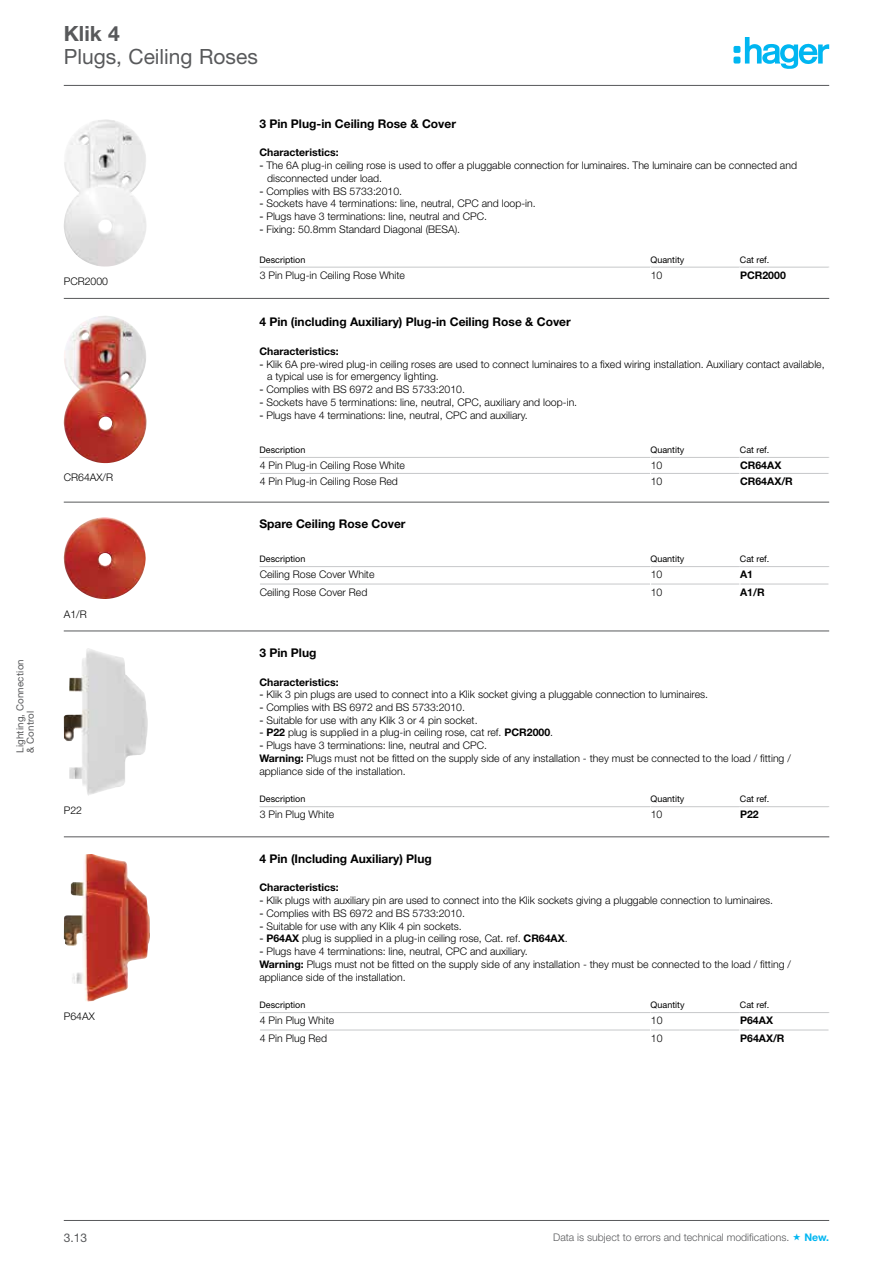
<style>
.page{position:relative;width:893px;height:1263px;background:#fff}
.page>*{position:absolute;margin:0;border:0;box-sizing:border-box;transform-origin:0 0}
.t1{font:21px "Helvetica Neue LT Std";color:#58595b}
.t2{font:700 21px "Helvetica Neue LT Std";color:#58595b}
.t3{font:700 12px "Helvetica Neue LT Std";color:#000}
.t4{font:12px "Helvetica Neue LT Std";color:#58595b}
.t5{font:300 10.5px/12.8px "Helvetica Neue LT Std";color:#000}
.t6{font:700 10.5px "Helvetica Neue LT Std";color:#000}
.t7{font:300 10.5px "Helvetica Neue LT Std";color:#58595b}
.t8{font:700 10.5px "Helvetica Neue LT Std";color:#00b6f1}
.t9{font:9.75px/10.5px "Helvetica Neue LT Std";letter-spacing:.02em;color:#58595b}
.t10{font:9px "Helvetica Neue LT Std";color:#000}
.s1{font-weight:400}
.s2{font-weight:700}
</style>
<div class="page">
<hr style="left:64px;top:85px;width:765px;height:1px;background:#58595b">
<svg style="left:745px;top:37px;width:84px;height:32px"></svg>
<div style="left:733px;top:46px;width:7px;height:7px;background:#00b6f1;border-radius:2px"></div>
<div style="left:733px;top:57px;width:7px;height:7px;background:#00b6f1;border-radius:2px"></div>
<hr style="left:64px;top:1220px;width:765px;height:1px;background:#58595b">
<hr style="left:259px;top:267px;width:392px;height:1px;background:#c7c8ca">
<hr style="left:651px;top:267px;width:89px;height:1px;background:#c7c8ca">
<hr style="left:740px;top:267px;width:89px;height:1px;background:#c7c8ca">
<img style="left:64px;top:119px;width:82px;height:147px">
<hr style="left:259px;top:566px;width:392px;height:1px;background:#c7c8ca">
<hr style="left:651px;top:566px;width:89px;height:1px;background:#c7c8ca">
<hr style="left:740px;top:566px;width:89px;height:1px;background:#c7c8ca">
<hr style="left:260px;top:584px;width:390px;height:1px;background:#c7c8ca">
<hr style="left:651px;top:584px;width:89px;height:1px;background:#c7c8ca">
<hr style="left:740px;top:584px;width:89px;height:1px;background:#c7c8ca">
<hr style="left:259px;top:457px;width:392px;height:1px;background:#c7c8ca">
<hr style="left:651px;top:457px;width:89px;height:1px;background:#c7c8ca">
<hr style="left:740px;top:457px;width:89px;height:1px;background:#c7c8ca">
<hr style="left:260px;top:473px;width:390px;height:1px;background:#c7c8ca">
<hr style="left:651px;top:473px;width:89px;height:1px;background:#c7c8ca">
<hr style="left:740px;top:473px;width:89px;height:1px;background:#c7c8ca">
<img style="left:64px;top:517px;width:82px;height:82px">
<hr style="left:64px;top:298px;width:765px;height:1px;background:#58595b">
<hr style="left:64px;top:502px;width:765px;height:1px;background:#58595b">
<hr style="left:64px;top:631px;width:765px;height:1px;background:#58595b">
<img style="left:64px;top:316px;width:83px;height:147px">
<hr style="left:259px;top:806px;width:392px;height:1px;background:#c7c8ca">
<hr style="left:651px;top:806px;width:89px;height:1px;background:#c7c8ca">
<hr style="left:740px;top:806px;width:89px;height:1px;background:#c7c8ca">
<hr style="left:259px;top:1012px;width:392px;height:1px;background:#c7c8ca">
<hr style="left:651px;top:1012px;width:89px;height:1px;background:#c7c8ca">
<hr style="left:740px;top:1012px;width:89px;height:1px;background:#c7c8ca">
<hr style="left:260px;top:1030px;width:390px;height:1px;background:#c7c8ca">
<hr style="left:651px;top:1030px;width:89px;height:1px;background:#c7c8ca">
<hr style="left:740px;top:1030px;width:89px;height:1px;background:#c7c8ca">
<img style="left:64px;top:648px;width:84px;height:148px">
<img style="left:64px;top:854px;width:86px;height:147px">
<hr style="left:64px;top:836px;width:765px;height:1px;background:#58595b">
<p class="t9" style="left:14px;top:753px;width:95px;rotate:-90deg">Lighting, Connection &amp; Control</p>
<h1 class="t2" style="left:64px;top:21px;width:58px">Klik 4</h1>
<h1 class="t1" style="left:64px;top:44px;width:196px">Plugs, Ceiling Roses</h1>
<p class="t5" style="left:64px;top:274px;width:46px">PCR2000</p>
<p class="t5" style="left:64px;top:471px;width:51px">CR64AX/R</p>
<p class="t5" style="left:64px;top:608px;width:24px">A1/R</p>
<p class="t5" style="left:64px;top:803px;width:20px">P22</p>
<p class="t5" style="left:64px;top:1009px;width:32px">P64AX</p>
<p class="t3" style="left:259px;top:116px;width:198px">3 Pin Plug-in Ceiling Rose &amp; Cover</p>
<p class="t6" style="left:259px;top:146px;width:81px">Characteristics:</p>
<p class="t5" style="left:267px;top:159px;width:531px;text-indent:-8px"><span class="s1">-</span> The 6A plug-in ceiling rose is used to offer a pluggable connection for luminaires. The luminaire can be connected and disconnected under load.</p>
<p class="t5" style="left:259px;top:184px;width:144px"><span class="s1">-</span> Complies with BS 5733:2010.</p>
<p class="t5" style="left:259px;top:197px;width:278px"><span class="s1">-</span> Sockets have 4 terminations: line, neutral, CPC and loop-in.</p>
<p class="t5" style="left:259px;top:210px;width:229px"><span class="s1">-</span> Plugs have 3 terminations: line, neutral and CPC.</p>
<p class="t5" style="left:259px;top:223px;width:202px"><span class="s1">-</span> Fixing: 50.8mm Standard Diagonal (BESA).</p>
<p class="t10" style="left:260px;top:254px;width:47px">Description</p>
<p class="t10" style="left:651px;top:254px;width:35px">Quantity</p>
<p class="t10" style="left:740px;top:254px;width:31px">Cat ref.</p>
<p class="t5" style="left:260px;top:269px;width:147px">3 Pin Plug-in Ceiling Rose White</p>
<p class="t5" style="left:651px;top:269px;width:13px">10</p>
<p class="t6" style="left:740px;top:269px;width:47px">PCR2000</p>
<p class="t3" style="left:259px;top:314px;width:313px">4 Pin (including Auxiliary) Plug-in Ceiling Rose &amp; Cover</p>
<p class="t6" style="left:259px;top:345px;width:81px">Characteristics:</p>
<p class="t5" style="left:267px;top:357px;width:559px;text-indent:-8px"><span class="s1">-</span> Klik 6A pre-wired plug-in ceiling roses are used to connect luminaires to a fixed wiring installation. Auxiliary contact available, a typical use is for emergency lighting.</p>
<p class="t5" style="left:259px;top:383px;width:207px"><span class="s1">-</span> Complies with BS 6972 and BS 5733:2010.</p>
<p class="t5" style="left:259px;top:396px;width:319px"><span class="s1">-</span> Sockets have 5 terminations: line, neutral, CPC, auxiliary and loop-in.</p>
<p class="t5" style="left:259px;top:408px;width:270px"><span class="s1">-</span> Plugs have 4 terminations: line, neutral, CPC and auxiliary.</p>
<p class="t10" style="left:260px;top:445px;width:47px">Description</p>
<p class="t10" style="left:651px;top:445px;width:35px">Quantity</p>
<p class="t10" style="left:740px;top:445px;width:31px">Cat ref.</p>
<p class="t5" style="left:260px;top:459px;width:147px">4 Pin Plug-in Ceiling Rose White</p>
<p class="t5" style="left:651px;top:459px;width:13px">10</p>
<p class="t6" style="left:740px;top:459px;width:43px">CR64AX</p>
<p class="t5" style="left:260px;top:475px;width:140px">4 Pin Plug-in Ceiling Rose Red</p>
<p class="t5" style="left:651px;top:475px;width:13px">10</p>
<p class="t6" style="left:740px;top:475px;width:54px">CR64AX/R</p>
<p class="t3" style="left:259px;top:516px;width:148px">Spare Ceiling Rose Cover</p>
<p class="t10" style="left:260px;top:554px;width:47px">Description</p>
<p class="t10" style="left:651px;top:554px;width:35px">Quantity</p>
<p class="t10" style="left:740px;top:554px;width:31px">Cat ref.</p>
<p class="t5" style="left:260px;top:568px;width:116px">Ceiling Rose Cover White</p>
<p class="t5" style="left:651px;top:568px;width:13px">10</p>
<p class="t6" style="left:740px;top:568px;width:15px">A1</p>
<p class="t5" style="left:260px;top:585px;width:109px">Ceiling Rose Cover Red</p>
<p class="t5" style="left:651px;top:585px;width:13px">10</p>
<p class="t6" style="left:740px;top:585px;width:26px">A1/R</p>
<p class="t3" style="left:259px;top:645px;width:59px">3 Pin Plug</p>
<p class="t6" style="left:259px;top:675px;width:81px">Characteristics:</p>
<p class="t5" style="left:259px;top:688px;width:450px"><span class="s1">-</span> Klik 3 pin plugs are used to connect into a Klik socket giving a pluggable connection to luminaires.</p>
<p class="t5" style="left:259px;top:701px;width:207px"><span class="s1">-</span> Complies with BS 6972 and BS 5733:2010.</p>
<p class="t5" style="left:259px;top:713px;width:220px"><span class="s1">-</span> Suitable for use with any Klik 3 or 4 pin socket.</p>
<p class="t5" style="left:259px;top:726px;width:295px"><span class="s1">-</span> <span class="s2">P22</span> plug is supplied in a plug-in ceiling rose, cat ref. <span class="s2">PCR2000</span>.</p>
<p class="t5" style="left:259px;top:739px;width:533px"><span class="s1">-</span> Plugs have 3 terminations: line, neutral and CPC.<br><span class="s2">Warning:</span> Plugs must not be fitted on the supply side of any installation - they must be connected to the load / fitting / appliance side of the installation.</p>
<p class="t10" style="left:260px;top:794px;width:47px">Description</p>
<p class="t10" style="left:651px;top:794px;width:35px">Quantity</p>
<p class="t10" style="left:740px;top:794px;width:31px">Cat ref.</p>
<p class="t5" style="left:260px;top:808px;width:76px">3 Pin Plug White</p>
<p class="t5" style="left:651px;top:808px;width:13px">10</p>
<p class="t6" style="left:740px;top:808px;width:20px">P22</p>
<p class="t3" style="left:259px;top:851px;width:174px">4 Pin (Including Auxiliary) Plug</p>
<p class="t6" style="left:259px;top:881px;width:81px">Characteristics:</p>
<p class="t5" style="left:259px;top:894px;width:515px"><span class="s1">-</span> Klik plugs with auxiliary pin are used to connect into the Klik sockets giving a pluggable connection to luminaires.</p>
<p class="t5" style="left:259px;top:906px;width:207px"><span class="s1">-</span> Complies with BS 6972 and BS 5733:2010.</p>
<p class="t5" style="left:259px;top:919px;width:204px"><span class="s1">-</span> Suitable for use with any Klik 4 pin sockets.</p>
<p class="t5" style="left:259px;top:932px;width:310px"><span class="s1">-</span> <span class="s2">P64AX</span> plug is supplied in a plug-in ceiling rose, Cat. ref. <span class="s2">CR64AX</span>.</p>
<p class="t5" style="left:259px;top:945px;width:533px"><span class="s1">-</span> Plugs have 4 terminations: line, neutral, CPC and auxiliary.<br><span class="s2">Warning:</span> Plugs must not be fitted on the supply side of any installation - they must be connected to the load / fitting / appliance side of the installation.</p>
<p class="t10" style="left:260px;top:1000px;width:47px">Description</p>
<p class="t10" style="left:651px;top:1000px;width:35px">Quantity</p>
<p class="t10" style="left:740px;top:1000px;width:31px">Cat ref.</p>
<p class="t5" style="left:260px;top:1014px;width:76px">4 Pin Plug White</p>
<p class="t5" style="left:651px;top:1014px;width:13px">10</p>
<p class="t6" style="left:740px;top:1014px;width:34px">P64AX</p>
<p class="t5" style="left:260px;top:1031px;width:69px">4 Pin Plug Red</p>
<p class="t5" style="left:651px;top:1031px;width:13px">10</p>
<p class="t6" style="left:740px;top:1031px;width:46px">P64AX/R</p>
<p class="t4" style="left:64px;top:1230px;width:25px">3.13</p>
<p class="t7" style="left:553px;top:1231px;width:238px">Data is subject to errors and technical modifications.</p>
<p class="t8" style="left:804px;top:1231px;width:26px">New.</p>
</div>
